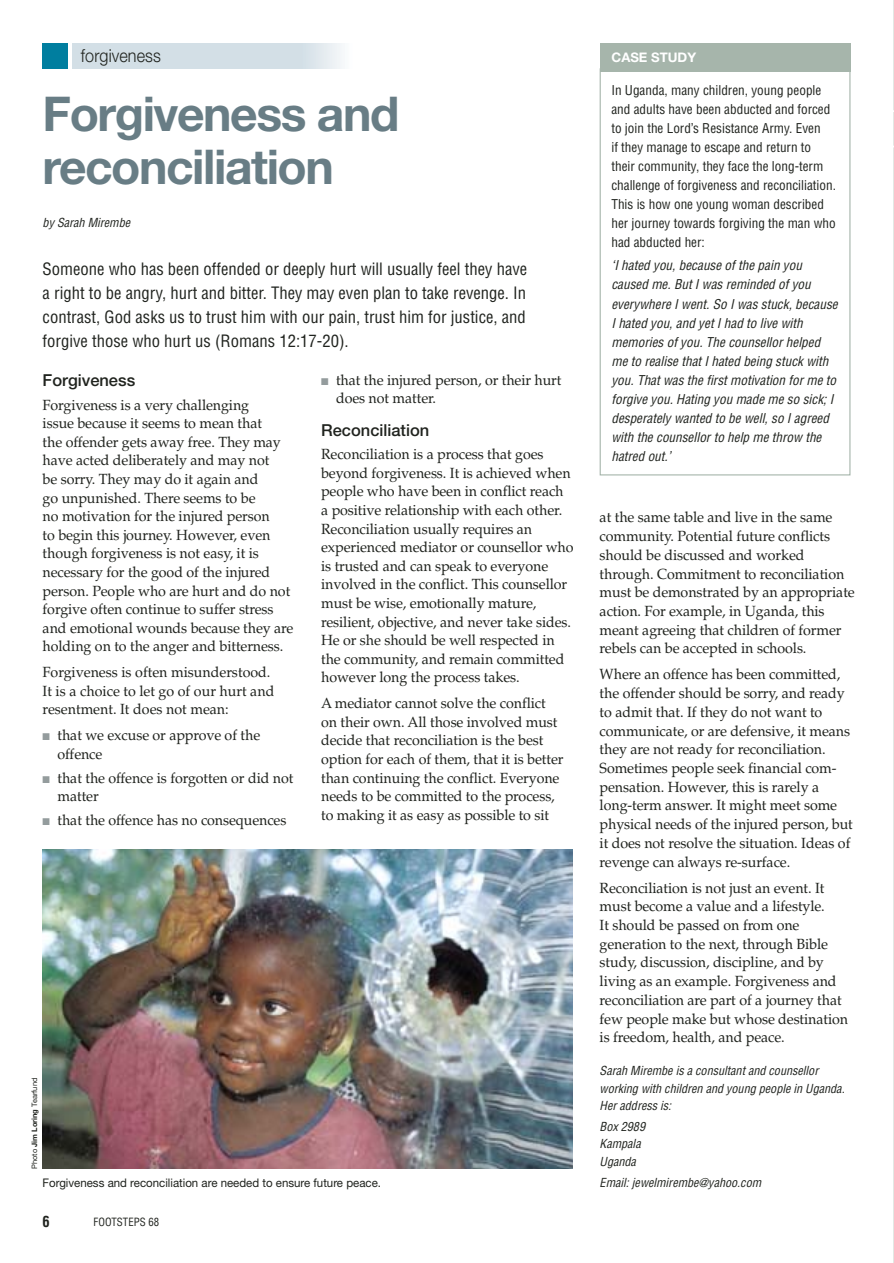
<style>
.page{position:relative;width:894px;height:1263px;background:#fff}
.page>*{position:absolute;margin:0;border:0;box-sizing:border-box;transform-origin:0 0}
.t1{font:700 48px/52.5px "Helvetica Neue";letter-spacing:-.03em;color:#687d85}
.t2{font:300 18px "Helvetica Neue";letter-spacing:.005em;color:#20231e;scale:.9 1}
.t3{font:condensed 16.65px/24px "Helvetica";color:#20231e;text-align:justify}
.t4{font:500 16.5px "Helvetica Neue";color:#20231e}
.t5{font:700 condensed 15px "Helvetica";color:#20231e}
.t6{font:14.7px/18.6px "Palatino";letter-spacing:-.005em;color:#20231e}
.t7{font:italic condensed 13.2px/19px "Helvetica";color:#20231e}
.t8{font:condensed 13.2px/19px "Helvetica";color:#20231e}
.t9{font:700 13.2px "Helvetica Neue";color:#fff}
.t10{font:italic condensed 12.15px/17.2px "Helvetica";color:#20231e}
.t11{font:11.85px "Helvetica Neue";color:#20231e}
.t12{font:condensed 11.1px "Helvetica";color:#20231e}
.t13{font:7.5px "Helvetica Neue";color:#20231e}
.s1{color:#949c9d}
.s2{font-weight:700}
</style>
<div class="page">
<hr style="left:893px;top:0;width:1px;height:1263px;background:#e3e8e4">
<div style="left:600px;top:68px;width:251px;height:407px;border:1px solid #a6b5ab"></div>
<div style="left:600px;top:43px;width:251px;height:28px;background:#a6b5ab"></div>
<img style="left:43px;top:849px;width:529px;height:320px">
<div style="left:72px;top:43px;width:230px;height:26px;background:#d3dfe6"></div>
<div style="left:43px;top:43px;width:25px;height:26px;background:#007e9f"></div>
<div style="left:302px;top:43px;width:51px;height:26px;background:linear-gradient(to right,#d3dfe6,#fdfefe)"></div>
<p class="t2" style="left:81px;top:49px;width:90px">forgiveness</p>
<h1 class="t1" style="left:43px;top:92px;width:358px">Forgiveness and reconciliation</h1>
<p class="t10" style="left:43px;top:215px;width:89px">by Sarah Mirembe</p>
<p class="t3" style="left:43px;top:258px;width:486px">Someone who has been offended or deeply hurt will usually feel they have a right to be angry, hurt and bitter. They may even plan to take revenge. In contrast, God asks us to trust him with our pain, trust him for justice, and forgive those who hurt us (Romans 12:17-20).</p>
<p class="t4" style="left:43px;top:375px;width:94px">Forgiveness</p>
<p class="t6" style="left:43px;top:397px;width:252px">Forgiveness is a very challenging<br>issue because it seems to mean that<br>the offender gets away free. They may have acted deliberately and may not<br>be sorry. They may do it again and<br>go unpunished. There seems to be<br>no motivation for the injured person<br>to begin this journey. However, even though forgiveness is not easy, it is necessary for the good of the injured person. People who are hurt and do not forgive often continue to suffer stress and emotional wounds because they are holding on to the anger and bitterness.</p>
<p class="t6" style="left:43px;top:665px;width:233px">Forgiveness is often misunderstood.<br>It is a choice to let go of our hurt and resentment. It does not mean:</p>
<p class="t6" style="left:58px;top:728px;width:204px;text-indent:-15px"><span class="s1">■</span> that we excuse or approve of the offence</p>
<p class="t6" style="left:58px;top:770px;width:237px;text-indent:-15px"><span class="s1">■</span> that the offence is forgotten or did not matter</p>
<p class="t6" style="left:43px;top:812px;width:245px"><span class="s1">■</span> that the offence has no consequences</p>
<p class="t6" style="left:336px;top:372px;width:227px;text-indent:-15px"><span class="s1">■</span> that the injured person, or their hurt does not matter.</p>
<p class="t4" style="left:321px;top:424px;width:110px">Reconciliation</p>
<p class="t6" style="left:321px;top:447px;width:254px">Reconciliation is a process that goes beyond forgiveness. It is achieved when people who have been in conflict reach a positive relationship with each other.<br>Reconciliation usually requires an experienced mediator or counsellor who is trusted and can speak to every one involved in the conflict. This counsellor must be wise, emotionally mature, resilient, objective, and never take sides.<br>He or she should be well respected in the community, and remain committed however long the process takes.</p>
<p class="t6" style="left:321px;top:696px;width:244px">A mediator cannot solve the conflict on their own. All those involved must decide that reconcili ation is the best option for each of them, that it is better than continuing the conflict. Everyone needs to be committed to the process, to making it as easy as possible to sit</p>
<p class="t13" style="left:32px;top:1169px;width:93px;rotate:-90deg">Photo <span class="s2">Jim Loring</span> Tearfund</p>
<p class="t11" style="left:43px;top:1178px;width:340px">Forgiveness and reconciliation are needed to ensure future peace.</p>
<p class="t5" style="left:43px;top:1216px;width:9px">6</p>
<p class="t12" style="left:94px;top:1217px;width:67px">FOOTSTEPS 68</p>
<p class="t9" style="left:612px;top:53px;width:86px">CASE STUDY</p>
<p class="t8" style="left:611px;top:82px;width:226px">In Uganda, many children, young people and adults have been abducted and forced to join the Lord’s Resistance Army. Even<br>if they manage to escape and return to their community, they face the long-term challenge of forgive ness and reconciliation.<br>This is how one young woman described her journey towards forgiving the man who had abducted her:</p>
<p class="t7" style="left:611px;top:257px;width:228px">‘I hated you, because of the pain you caused me. But I was reminded of you everywhere I went. So I was stuck, because I hated you, and yet I had to live with memories of you. The counsellor helped me to realise that I hated being stuck with you. That was the first motivation for me to forgive you. Hating you made me so sick; I desperately wanted to be well, so I agreed with the counsellor to help me throw the hatred out.’</p>
<p class="t6" style="left:600px;top:510px;width:257px">at the same table and live in the same community. Potential future conflicts should be discussed and worked through. Commitment to reconciliation must be demonstrated by an appropriate action. For example, in Uganda, this meant agreeing that children of former rebels can be accepted in schools.</p>
<p class="t6" style="left:600px;top:667px;width:255px">Where an offence has been committed, the offender should be sorry, and ready to admit that. If they do not want to communicate, or are defensive, it means they are not ready for recon ciliation.<br>Sometimes people seek financial com&shy;pen sation. However, this is rarely a long-term answer. It might meet some physical needs of the injured person, but it does not resolve the situation. Ideas of revenge can always re-surface.</p>
<p class="t6" style="left:600px;top:880px;width:250px">Reconciliation is not just an event. It must become a value and a lifestyle.<br>It should be passed on from one generation to the next, through Bible study, dis cussion, discipline, and by living as an example. Forgiveness and reconciliation are part of a journey that few people make but whose destination is freedom, health, and peace.</p>
<p class="t10" style="left:600px;top:1063px;width:247px">Sarah Mirembe is a consultant and counsellor working with children and young people in Uganda.<br>Her address is:</p>
<p class="t10" style="left:600px;top:1119px;width:47px">Box 2989<br>Kampala<br>Uganda</p>
<p class="t10" style="left:600px;top:1175px;width:163px">Email: jewelmirembe@yahoo.com</p>
</div>
